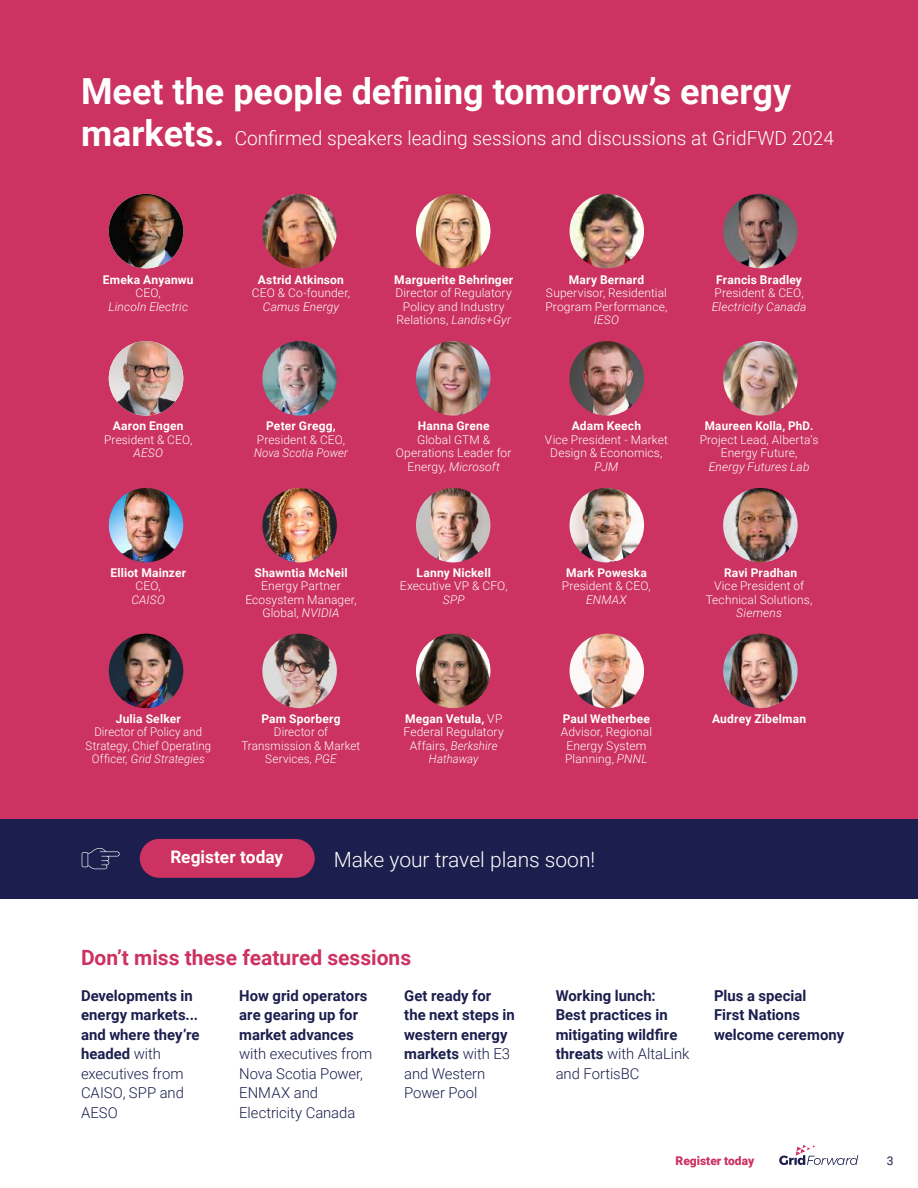
<style>
.page{position:relative;width:918px;height:1188px;background:#fff}
.page>*{position:absolute;margin:0;border:0;box-sizing:border-box;transform-origin:0 0}
.t1{font:700 36px/42px "Roboto";color:#fff}
.t2{font:700 21px "Roboto";color:#cc3262}
.t3{font:300 21px "Roboto";color:#fff}
.t4{font:300 19.5px "Roboto";color:#fff}
.t5{font:700 17.25px "Roboto";color:#fff}
.t6{font:700 15px/19.5px "Roboto";letter-spacing:.005em;color:#1c1e4d}
.t7{font:300 15px/19.5px "Roboto";letter-spacing:-.005em;color:#1c1e4d}
.t8{font:300 12px/13.5px "Roboto";letter-spacing:.01em;color:#fff;text-align:center}
.t9{font:700 12px "Roboto";letter-spacing:.015em;color:#fff}
.t10{font:italic 300 12px "Roboto";letter-spacing:.01em;color:#fff}
.t11{font:300 12px/13.5px "Roboto";letter-spacing:.01em;color:#fff;text-align:center;scale:.95 1}
.t12{font:italic 300 12px "Roboto";letter-spacing:.01em;color:#fff;scale:.95 1}
.t13{font:900 12px "Roboto";color:#cc3262}
.t14{font:12px "Roboto";color:#1c1e4d}
.s1{font-style:italic}
.s2{font-weight:700}
.s3{font-weight:300}
</style>
<div class="page">
<svg style="left:779px;top:1145px;width:79px;height:20px"></svg>
<div style="left:0;top:0;width:918px;height:821px;background:#cc3262"></div>
<div style="left:0;top:819px;width:918px;height:80px;background:#1c1e4d"></div>
<div style="left:140px;top:839px;width:175px;height:39px;background:#cc3262;border-radius:19px"></div>
<svg style="left:82px;top:848px;width:38px;height:21px"></svg>
<img style="left:109px;top:194px;width:74px;height:74px;border-radius:37px">
<img style="left:109px;top:341px;width:74px;height:75px;border-radius:37px">
<img style="left:109px;top:488px;width:74px;height:74px;border-radius:37px">
<img style="left:109px;top:634px;width:74px;height:74px;border-radius:37px">
<img style="left:262px;top:194px;width:75px;height:74px;border-radius:37px">
<img style="left:262px;top:341px;width:75px;height:75px;border-radius:37px">
<img style="left:262px;top:488px;width:75px;height:74px;border-radius:37px">
<img style="left:262px;top:634px;width:75px;height:74px;border-radius:37px">
<img style="left:416px;top:194px;width:74px;height:74px;border-radius:37px">
<img style="left:416px;top:341px;width:74px;height:75px;border-radius:37px">
<img style="left:416px;top:488px;width:74px;height:74px;border-radius:37px">
<img style="left:416px;top:634px;width:74px;height:74px;border-radius:37px">
<img style="left:570px;top:194px;width:74px;height:74px;border-radius:37px">
<img style="left:570px;top:341px;width:74px;height:75px;border-radius:37px">
<img style="left:570px;top:488px;width:74px;height:74px;border-radius:37px">
<img style="left:570px;top:634px;width:74px;height:74px;border-radius:37px">
<img style="left:723px;top:194px;width:75px;height:74px;border-radius:37px">
<img style="left:723px;top:341px;width:75px;height:75px;border-radius:37px">
<img style="left:723px;top:488px;width:75px;height:74px;border-radius:37px">
<img style="left:723px;top:634px;width:75px;height:74px;border-radius:37px">
<h1 class="t1" style="left:81px;top:69px;width:712px">Meet the people defining tomorrow’s energy markets.</h1>
<h3 class="t4" style="left:235px;top:124px;width:601px">Confirmed speakers leading sessions and discussions at GridFWD 2024</h3>
<p class="t9" style="left:103px;top:271px;width:92px">Emeka Anyanwu</p>
<p class="t8" style="left:136px;top:286px;width:27px">CEO,</p>
<p class="t10" style="left:108px;top:298px;width:81px">Lincoln Electric</p>
<p class="t9" style="left:113px;top:417px;width:72px">Aaron Engen</p>
<p class="t8" style="left:104px;top:432px;width:90px">President &amp; CEO,</p>
<p class="t10" style="left:134px;top:444px;width:31px">AESO</p>
<p class="t9" style="left:110px;top:564px;width:77px">Elliot Mainzer</p>
<p class="t8" style="left:136px;top:579px;width:27px">CEO,</p>
<p class="t10" style="left:131px;top:591px;width:35px">CAISO</p>
<p class="t9" style="left:258px;top:271px;width:88px">Astrid Atkinson</p>
<p class="t8" style="left:252px;top:286px;width:100px">CEO &amp; Co-founder,</p>
<p class="t10" style="left:263px;top:298px;width:78px">Camus Energy</p>
<p class="t9" style="left:266px;top:417px;width:71px">Peter Gregg,</p>
<p class="t8" style="left:257px;top:432px;width:90px">President &amp; CEO,</p>
<p class="t12" style="left:254px;top:444px;width:100px">Nova Scotia Power</p>
<p class="t9" style="left:254px;top:564px;width:95px">Shawntia McNeil</p>
<p class="t8" style="left:245px;top:579px;width:113px">Energy Partner<br>Ecosystem Manager,<br>Global, <span class="s1">NVIDIA</span></p>
<p class="t9" style="left:394px;top:271px;width:120px">Marguerite Behringer</p>
<p class="t8" style="left:396px;top:286px;width:118px">Director of Regulatory<br>Policy and Industry<br>Relations, <span class="s1">Landis+Gyr</span></p>
<p class="t9" style="left:569px;top:271px;width:77px">Mary Bernard</p>
<p class="t8" style="left:545px;top:286px;width:123px;text-align:left">Supervisor, Residential<br>Program Performance,</p>
<p class="t10" style="left:594px;top:312px;width:27px">IESO</p>
<p class="t9" style="left:716px;top:271px;width:87px">Francis Bradley</p>
<p class="t8" style="left:715px;top:286px;width:91px">President &amp; CEO,</p>
<p class="t10" style="left:712px;top:298px;width:96px">Electricity Canada</p>
<p class="t9" style="left:418px;top:417px;width:73px">Hanna Grene</p>
<p class="t8" style="left:396px;top:432px;width:117px">Global GTM &amp;<br>Operations Leader for<br>Energy, <span class="s1">Microsoft</span></p>
<p class="t8" style="left:545px;top:419px;width:124px"><span class="s2">Adam Keech<br></span>Vice President <span class="s1">-</span> Market<br>Design &amp; Economics,</p>
<p class="t10" style="left:595px;top:458px;width:25px">PJM</p>
<p class="t9" style="left:705px;top:417px;width:110px">Maureen Kolla, PhD.</p>
<p class="t8" style="left:700px;top:432px;width:120px">Project Lead, Alberta’s<br>Energy Future,</p>
<p class="t10" style="left:709px;top:458px;width:102px">Energy Futures Lab</p>
<p class="t9" style="left:417px;top:564px;width:76px">Lanny Nickell</p>
<p class="t8" style="left:400px;top:579px;width:109px">Executive VP &amp; CFO,</p>
<p class="t10" style="left:443px;top:591px;width:23px">SPP</p>
<p class="t9" style="left:566px;top:564px;width:82px">Mark Poweska</p>
<p class="t8" style="left:562px;top:579px;width:91px">President &amp; CEO,</p>
<p class="t10" style="left:586px;top:591px;width:42px">ENMAX</p>
<p class="t9" style="left:724px;top:564px;width:75px">Ravi Pradhan</p>
<p class="t8" style="left:706px;top:579px;width:108px">Vice President of<br>Technical Solutions,</p>
<p class="t10" style="left:736px;top:604px;width:47px">Siemens</p>
<p class="t9" style="left:116px;top:710px;width:67px">Julia Selker</p>
<p class="t11" style="left:85px;top:725px;width:134px">Director of Policy and<br>Strategy, Chief Operating<br>Officer<span class="s1">, Grid Strategies</span></p>
<p class="t9" style="left:261px;top:710px;width:81px">Pam Sporberg</p>
<p class="t8" style="left:242px;top:725px;width:120px">Director of<br>Transmission &amp; Market<br>Services<span class="s1">, PGE</span></p>
<p class="t8" style="left:404px;top:711px;width:102px"><span class="s2">Megan Vetula,</span> VP<br>Federal Regulatory<br>Affairs, <span class="s1">Berkshire<br>Hathaway</span></p>
<p class="t9" style="left:563px;top:710px;width:89px">Paul Wetherbee</p>
<p class="t8" style="left:561px;top:725px;width:93px">Advisor, Regional<br>Energy System<br>Planning, <span class="s1">PNNL</span></p>
<h3 class="t5" style="left:170px;top:845px;width:114px">Register today</h3>
<h2 class="t3" style="left:334px;top:844px;width:263px">Make your travel plans soon!</h2>
<h2 class="t2" style="left:81px;top:943px;width:332px">Don’t miss these featured sessions</h2>
<p class="t9" style="left:712px;top:710px;width:96px">Audrey Zibelman</p>
<p class="t6" style="left:81px;top:985px;width:120px">Developments in energy markets... and where they’re headed <span class="s3">with executives from<br>CAISO, SPP and<br>AESO</span></p>
<p class="t6" style="left:239px;top:985px;width:130px">How grid operators are gearing up for market advances</p>
<p class="t7" style="left:239px;top:1043px;width:135px">with executives from<br>Nova Scotia Power,<br>ENMAX and<br>Electricity Canada</p>
<p class="t6" style="left:404px;top:985px;width:112px">Get ready for the next steps in western energy markets <span class="s3">with E3 and Western<br>Power Pool</span></p>
<p class="t6" style="left:556px;top:985px;width:135px">Working lunch:<br>Best practices in mitigating wildfire threats <span class="s3">with AltaLink and FortisBC</span></p>
<p class="t6" style="left:714px;top:985px;width:132px">Plus a special<br>First Nations welcome ceremony</p>
<p class="t13" style="left:676px;top:1152px;width:80px">Register today</p>
<p class="t14" style="left:887px;top:1152px;width:8px">3</p>
</div>
